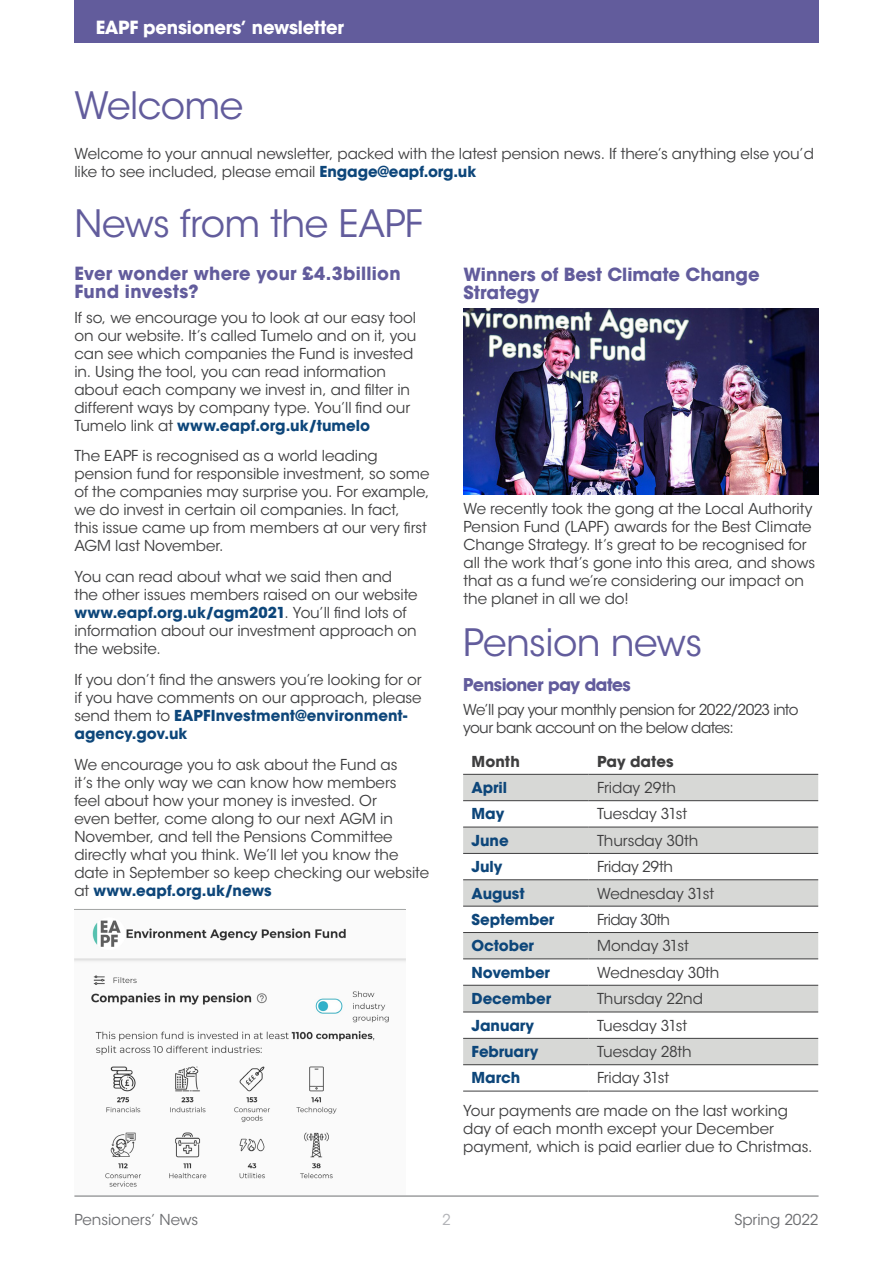
<style>
.page{position:relative;width:893px;height:1263px;background:#fff}
.page>*{position:absolute;margin:0;border:0;box-sizing:border-box;transform-origin:0 0}
.New_Text_Di{font:37.5px "ITC Avant Garde Std";letter-spacing:-.015em;color:#625c9c}
.t1{font:700 18px/18px "ITC Avant Garde Std";color:#625c9c}
.t2{font:700 18px "ITC Avant Garde Std";letter-spacing:-.015em;color:#fff}
.t3{font:700 18px "Avant Garde IT Cby BT";letter-spacing:-.02em;color:#625c9c}
.New_Text_Di-2{font:15px/18px "ITC Avant Garde Std";letter-spacing:-.005em;color:#3e3e3f}
.t4{font:700 15px "ITC Avant Garde Std";letter-spacing:-.005em;color:#0d467a}
.New_Text_Di-3{font:15px/18px "ITC Avant Garde Std";letter-spacing:-.035em;color:#3e3e3f}
.t5{font:15px "ITC Avant Garde Std";letter-spacing:-.005em;color:#6c6d70}
.t6{font:700 15px "ITC Avant Garde Std";color:#3e3e3f}
.New_Text_Di-4{font:15px "ITC Avant Garde Std";letter-spacing:-.025em;color:#3e3e3f}
.New_Text_Di-5{font:15px "ITC Avant Garde Std";letter-spacing:-.045em;color:#3e3e3f}
.t7{font:15px "ITC Avant Garde Std";color:#b2b3b7}
.s1{font-weight:700;color:#0d467a}
</style>
<div class="page">
<hr style="left:74px;top:1196px;width:745px;height:1px;background:#6c6d70">
<img style="left:463px;top:308px;width:356px;height:187px">
<svg style="left:463px;top:775px;width:355px;height:289px;fill:#d7d8d6"></svg>
<hr style="left:463px;top:774px;width:126px;height:1px;background:#3e3e3f">
<hr style="left:589px;top:774px;width:229px;height:1px;background:#3e3e3f">
<hr style="left:463px;top:800px;width:126px;height:1px;background:#3e3e3f">
<hr style="left:589px;top:800px;width:229px;height:1px;background:#3e3e3f">
<hr style="left:463px;top:827px;width:126px;height:1px;background:#3e3e3f">
<hr style="left:589px;top:827px;width:229px;height:1px;background:#3e3e3f">
<hr style="left:463px;top:853px;width:126px;height:1px;background:#3e3e3f">
<hr style="left:589px;top:853px;width:229px;height:1px;background:#3e3e3f">
<hr style="left:463px;top:879px;width:126px;height:1px;background:#3e3e3f">
<hr style="left:589px;top:879px;width:229px;height:1px;background:#3e3e3f">
<hr style="left:463px;top:906px;width:126px;height:1px;background:#3e3e3f">
<hr style="left:589px;top:906px;width:229px;height:1px;background:#3e3e3f">
<hr style="left:463px;top:932px;width:126px;height:1px;background:#3e3e3f">
<hr style="left:589px;top:932px;width:229px;height:1px;background:#3e3e3f">
<hr style="left:463px;top:958px;width:126px;height:1px;background:#3e3e3f">
<hr style="left:589px;top:958px;width:229px;height:1px;background:#3e3e3f">
<hr style="left:463px;top:985px;width:126px;height:1px;background:#3e3e3f">
<hr style="left:589px;top:985px;width:229px;height:1px;background:#3e3e3f">
<hr style="left:463px;top:1011px;width:126px;height:1px;background:#3e3e3f">
<hr style="left:589px;top:1011px;width:229px;height:1px;background:#3e3e3f">
<hr style="left:463px;top:1038px;width:126px;height:1px;background:#3e3e3f">
<hr style="left:589px;top:1038px;width:229px;height:1px;background:#3e3e3f">
<hr style="left:463px;top:1064px;width:126px;height:1px;background:#3e3e3f">
<hr style="left:463px;top:1091px;width:126px;height:1px;background:#3e3e3f">
<hr style="left:589px;top:1064px;width:229px;height:1px;background:#3e3e3f">
<hr style="left:589px;top:1091px;width:229px;height:1px;background:#3e3e3f">
<img style="left:74px;top:909px;width:331px;height:278px">
<div style="left:74px;top:0;width:745px;height:43px;background:#625c9c"></div>
<p class="t2" style="left:96px;top:16px;width:250px">EAPF pensioners’ newsletter</p>
<p class="New_Text_Di" style="left:74px;top:83px;width:171px">Welcome</p>
<p class="New_Text_Di-2" style="left:74px;top:144px;width:741px">Welcome to your annual newsletter, packed with the latest pension news. If there’s anything else you’d like to see included, please email <span class="s1">Engage@eapf.org.uk</span></p>
<p class="New_Text_Di" style="left:74px;top:200px;width:350px">News from the EAPF</p>
<p class="t1" style="left:74px;top:264px;width:328px">Ever wonder where your £4.3billion<br>Fund invests?</p>
<p class="New_Text_Di-2" style="left:74px;top:308px;width:344px">If so, we encourage you to look at our easy tool on our website. It’s called Tumelo and on it, you can see which companies the Fund is invested in. Using the tool, you can read information about each company we invest in, and filter in different ways by company type. You’ll find our Tumelo link at <span class="s1">www.eapf.org.uk/tumelo</span></p>
<p class="New_Text_Di-2" style="left:74px;top:447px;width:357px">The EAPF is recognised as a world leading pension fund for responsible investment, so some of the companies may surprise you. For example, we do invest in certain oil companies. In fact,<br>this issue came up from members at our very first AGM last November.</p>
<p class="New_Text_Di-2" style="left:74px;top:568px;width:345px">You can read about what we said then and the other issues members raised on our website <span class="s1">www.eapf.org.uk/agm2021</span>. You’ll find lots of information about our investment approach on the website.</p>
<p class="New_Text_Di-2" style="left:74px;top:671px;width:349px">If you don’t find the answers you’re looking for or if you have comments on our approach, please send them to <span class="s1">EAPFInvestment@environment&shy;agency.gov.uk</span></p>
<p class="New_Text_Di-2" style="left:74px;top:755px;width:356px">We encourage you to ask about the Fund as<br>it’s the only way we can know how members<br>feel about how your money is invested. Or<br>even better, come along to our next AGM in November, and tell the Pensions Committee directly what you think. We’ll let you know the date in September so keep checking our website at <span class="s1">www.eapf.org.uk/news</span></p>
<p class="t1" style="left:463px;top:265px;width:298px">Winners of Best Climate Change<br>Strategy</p>
<p class="New_Text_Di-2" style="left:463px;top:499px;width:353px">We recently took the gong at the Local Authority Pension Fund (LAPF) awards for the Best Climate Change Strategy. It’s great to be recognised for all the work that’s gone into this area, and shows that as a fund we’re considering our impact on the planet in all we do!</p>
<p class="New_Text_Di" style="left:463px;top:620px;width:241px">Pension news</p>
<p class="t3" style="left:463px;top:674px;width:169px">Pensioner pay dates</p>
<p class="New_Text_Di-3" style="left:463px;top:701px;width:337px">We’ll pay your monthly pension for 2022/2023 into your bank account on the below dates:</p>
<p class="t6" style="left:472px;top:751px;width:50px">Month</p>
<p class="t6" style="left:597px;top:751px;width:78px">Pay dates</p>
<p class="t4" style="left:472px;top:778px;width:37px">April</p>
<p class="New_Text_Di-2" style="left:597px;top:779px;width:80px">Friday 29th</p>
<p class="t4" style="left:472px;top:804px;width:34px">May</p>
<p class="New_Text_Di-2" style="left:597px;top:805px;width:92px">Tuesday 31st</p>
<p class="t4" style="left:472px;top:830px;width:39px">June</p>
<p class="New_Text_Di-2" style="left:597px;top:831px;width:103px">Thursday 30th</p>
<p class="t4" style="left:472px;top:857px;width:32px">July</p>
<p class="New_Text_Di-4" style="left:597px;top:858px;width:77px">Friday 29th</p>
<p class="t4" style="left:472px;top:883px;width:54px">August</p>
<p class="New_Text_Di-2" style="left:597px;top:884px;width:118px">Wednesday 31st</p>
<p class="t4" style="left:472px;top:910px;width:84px">September</p>
<p class="New_Text_Di-5" style="left:597px;top:910px;width:74px">Friday 30th</p>
<p class="t4" style="left:472px;top:936px;width:64px">October</p>
<p class="New_Text_Di-2" style="left:597px;top:937px;width:93px">Monday 31st</p>
<p class="t4" style="left:472px;top:962px;width:80px">November</p>
<p class="New_Text_Di-2" style="left:597px;top:963px;width:124px">Wednesday 30th</p>
<p class="t4" style="left:472px;top:989px;width:81px">December</p>
<p class="New_Text_Di-2" style="left:597px;top:990px;width:107px">Thursday 22nd</p>
<p class="t4" style="left:472px;top:1015px;width:64px">January</p>
<p class="New_Text_Di-2" style="left:597px;top:1016px;width:92px">Tuesday 31st</p>
<p class="t4" style="left:472px;top:1042px;width:68px">February</p>
<p class="New_Text_Di-2" style="left:597px;top:1043px;width:96px">Tuesday 28th</p>
<p class="t4" style="left:472px;top:1068px;width:50px">March</p>
<p class="New_Text_Di-2" style="left:597px;top:1069px;width:74px">Friday 31st</p>
<p class="New_Text_Di-2" style="left:463px;top:1102px;width:351px">Your payments are made on the last working day of each month except your December payment, which is paid earlier due to Christmas.</p>
<p class="t5" style="left:74px;top:1210px;width:125px">Pensioners’ News</p>
<p class="t7" style="left:442px;top:1210px;width:10px">2</p>
<p class="t5" style="left:734px;top:1210px;width:86px">Spring 2022</p>
</div>
